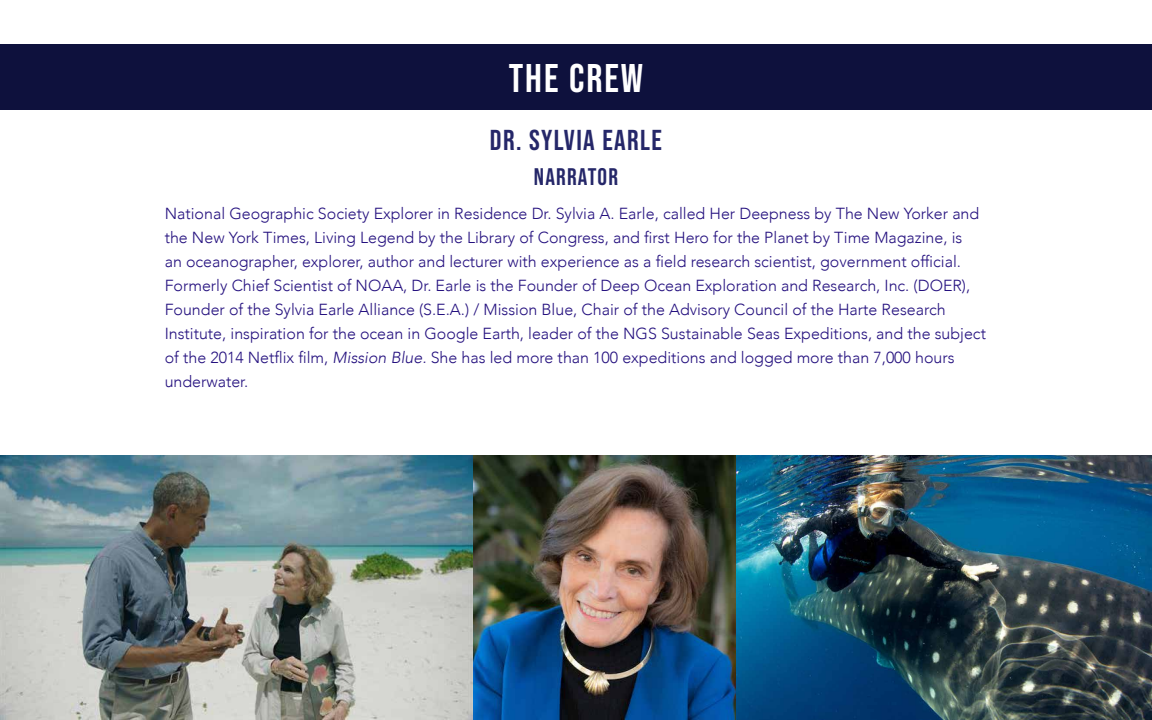
<style>
.page{position:relative;width:1152px;height:720px;background:#fff}
.page>*{position:absolute;margin:0;border:0;box-sizing:border-box;transform-origin:0 0}
.t1{font:40px "Bebas Neue";letter-spacing:.05em;color:#fff}
.t2{font:28.8px "Bebas Neue";letter-spacing:.05em;color:#252769}
.t3{font:24px "Bebas Neue";letter-spacing:.05em;color:#252769}
.t4{font:300 16px/24px "Avenir";color:#25117f}
.s1{font-style:italic}
</style>
<div class="page">
<div style="left:0;top:44px;width:1152px;height:66px;background:#0e113d"></div>
<img style="left:0;top:455px;width:1152px;height:265px">
<h1 class="t1" style="left:509px;top:55px;width:136px">THE CREW</h1>
<h2 class="t2" style="left:490px;top:124px;width:174px">DR. SYLVIA EARLE</h2>
<h3 class="t3" style="left:534px;top:163px;width:86px">NARRATOR</h3>
<p class="t4" style="left:165px;top:202px;width:823px">National Geographic Society Explorer in Residence Dr. Sylvia A. Earle, called Her Deepness by The New Yorker and the New York Times, Living Legend by the Library of Congress, and first Hero for the Planet by Time Magazine, is<br>an oceanographer, explorer, author and lecturer with experience as a field research scientist, government official.<br>Formerly Chief Scientist of NOAA, Dr. Earle is the Founder of Deep Ocean Exploration and Research, Inc. (DOER), Founder of the Sylvia Earle Alliance (S.E.A.) / Mission Blue, Chair of the Advisory Council of the Harte Research Institute, inspiration for the ocean in Google Earth, leader of the NGS Sustainable Seas Expeditions, and the subject of the 2014 Netflix film, <span class="s1">Mission Blue.</span> She has led more than 100 expeditions and logged more than 7,000 hours underwater.</p>
</div>
